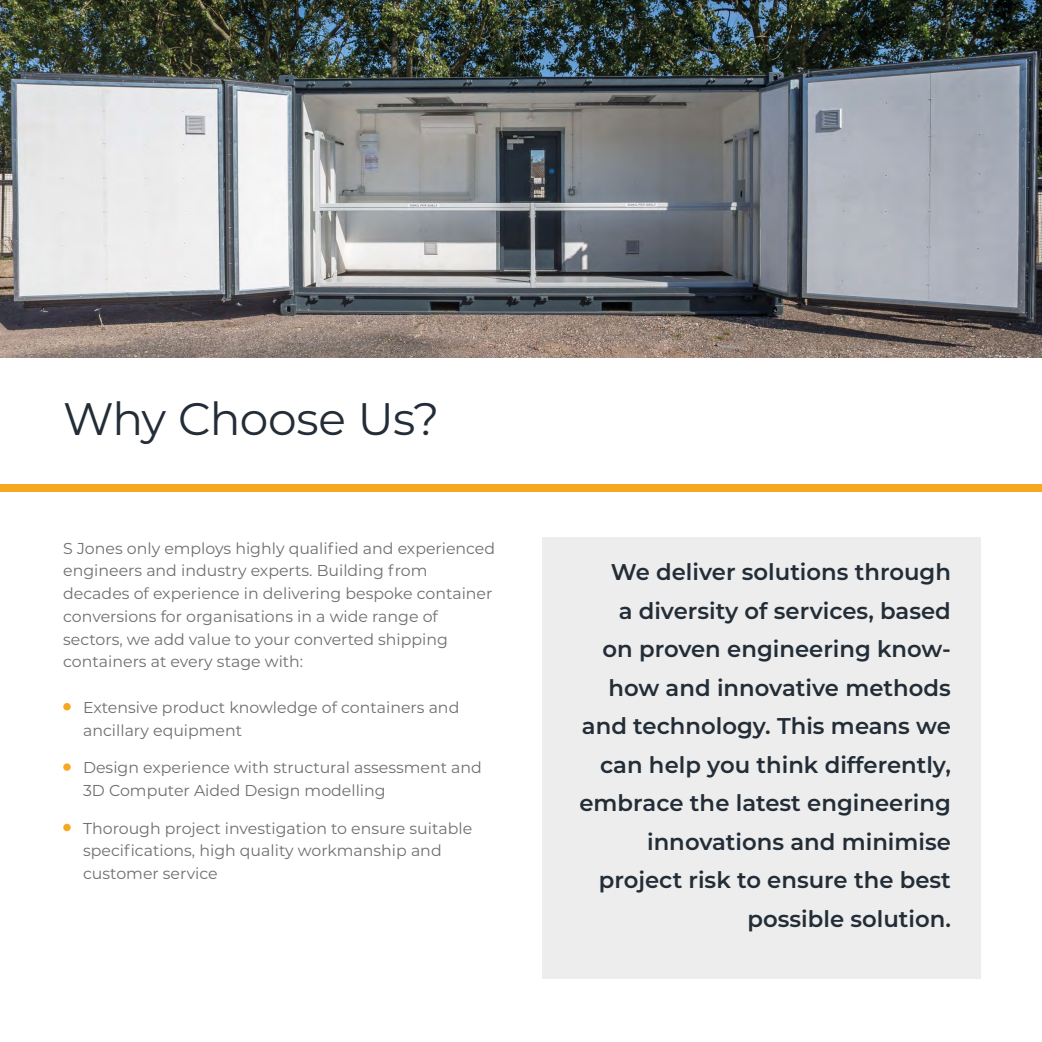
<style>
.page{position:relative;width:1042px;height:1042px;background:#fff}
.page>*{position:absolute;margin:0;border:0;box-sizing:border-box;transform-origin:0 0}
.t1{font:45.5px "Montserrat";letter-spacing:-.015em;color:#232d37}
.t2{font:600 22.75px/38.5px "Montserrat";color:#232d37;text-align:right}
.t3{font:15.75px/22.8px "Montserrat";color:#706f6f}
</style>
<div class="page">
<img style="left:0;top:0;width:1042px;height:357px">
<div style="left:542px;top:537px;width:438px;height:442px;background:#ededed"></div>
<div style="left:0;top:484px;width:1042px;height:7px;background:#f7a823"></div>
<div style="left:63px;top:703px;width:8px;height:7px;background:#f7a823;border-radius:50%"></div>
<div style="left:63px;top:763px;width:8px;height:8px;background:#f7a823;border-radius:50%"></div>
<div style="left:63px;top:824px;width:8px;height:7px;background:#f7a823;border-radius:50%"></div>
<h1 class="t1" style="left:63px;top:387px;width:378px">Why Choose Us?</h1>
<p class="t3" style="left:63px;top:536px;width:433px">S Jones only employs highly qualified and experienced engineers and industry experts. Building from decades of experience in delivering bespoke container conversions for organisations in a wide range of sectors, we add value to your converted shipping containers at every stage with:</p>
<p class="t3" style="left:83px;top:695px;width:378px">Extensive product knowledge of containers and ancillary equipment</p>
<p class="t3" style="left:83px;top:756px;width:400px">Design experience with structural assessment and<br>3D Computer Aided Design modelling</p>
<p class="t3" style="left:83px;top:816px;width:391px">Thorough project investigation to ensure suitable specifications, high quality workmanship and customer service</p>
<p class="t2" style="left:579px;top:552px;width:373px">We deliver solutions through<br>a diversity of services, based<br>on proven engineering know&shy;how and innovative methods and technology. This means we can help you think differently, embrace the latest engineering innovations and minimise project risk to ensure the best possible solution.</p>
</div>
